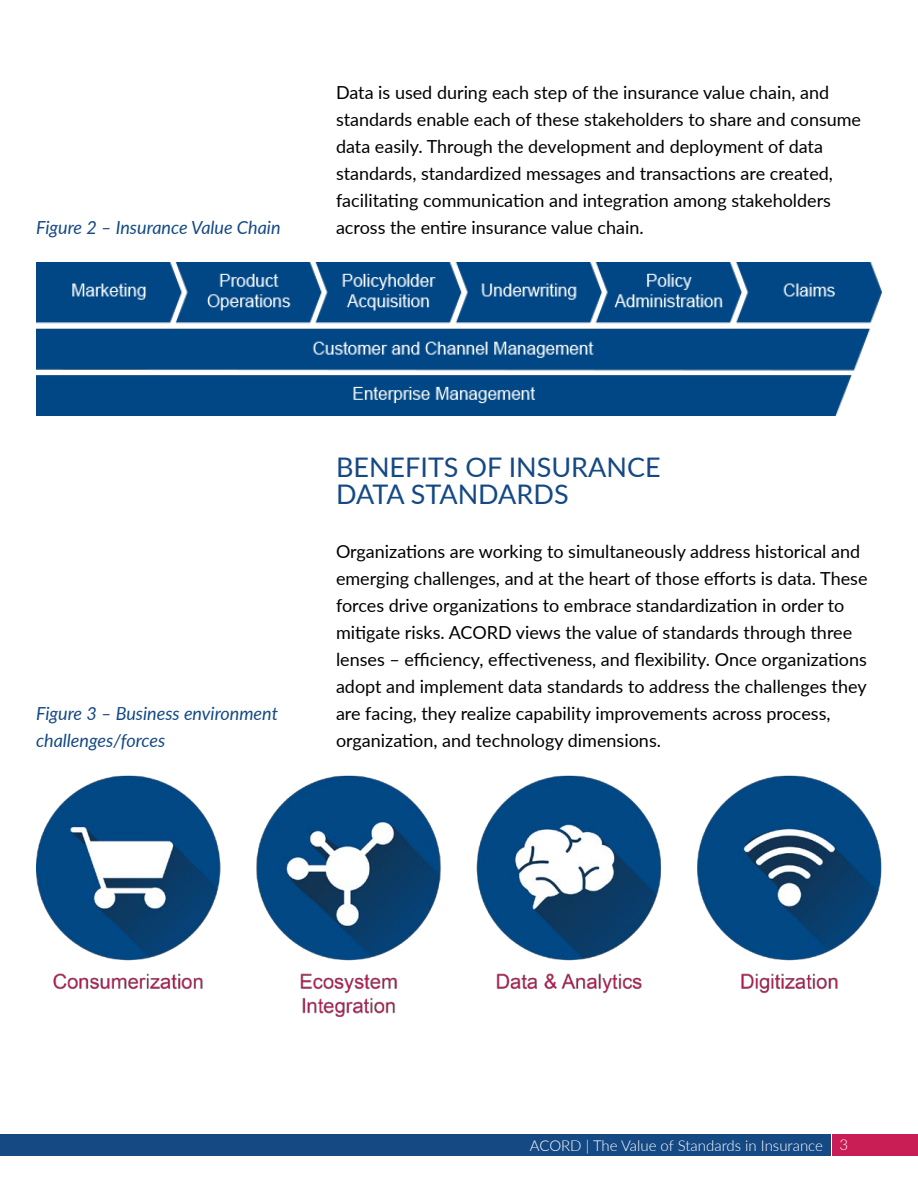
<style>
.page{position:relative;width:918px;height:1188px;background:#fff}
.page>*{position:absolute;margin:0;border:0;box-sizing:border-box;transform-origin:0 0}
.t1{font:27px/27px "Lato";color:#144984}
.t2{font:18px/27px "Lato";color:#000}
.t3{font:italic 18px/27px "Lato";color:#144984}
.t4{font:300 15px "Lato";color:#fff}
</style>
<div class="page">
<div style="left:0;top:1134px;width:831px;height:22px;background:#144984"></div>
<div style="left:832px;top:1134px;width:86px;height:22px;background:#c81e55"></div>
<img style="left:36px;top:262px;width:846px;height:153px">
<img style="left:36px;top:776px;width:846px;height:241px">
<p class="t3" style="left:36px;top:213px;width:246px">Figure 2 – Insurance Value Chain</p>
<p class="t2" style="left:336px;top:78px;width:527px">Data is used during each step of the insurance value chain, and standards enable each of these stakeholders to share and consume data easily. Through the development and deployment of data standards, standardized messages and transactions are created, facilitating communication and integration among stakeholders across the entire insurance value chain.</p>
<p class="t3" style="left:36px;top:700px;width:244px">Figure 3 – Business environment challenges/forces</p>
<h1 class="t1" style="left:336px;top:453px;width:326px">BENEFITS OF INSURANCE<br>DATA STANDARDS</h1>
<p class="t2" style="left:336px;top:537px;width:533px">Organizations are working to simultaneously address historical and emerging challenges, and at the heart of those efforts is data. These forces drive organizations to embrace standardization in order to mitigate risks. ACORD views the value of standards through three lenses – efficiency, effectiveness, and flexibility. Once organizations adopt and implement data standards to address the challenges they are facing, they realize capability improvements across process, organization, and technology dimensions.</p>
<p class="t4" style="left:530px;top:1135px;width:320px">ACORD | The Value of Standards in Insurance 3</p>
</div>
